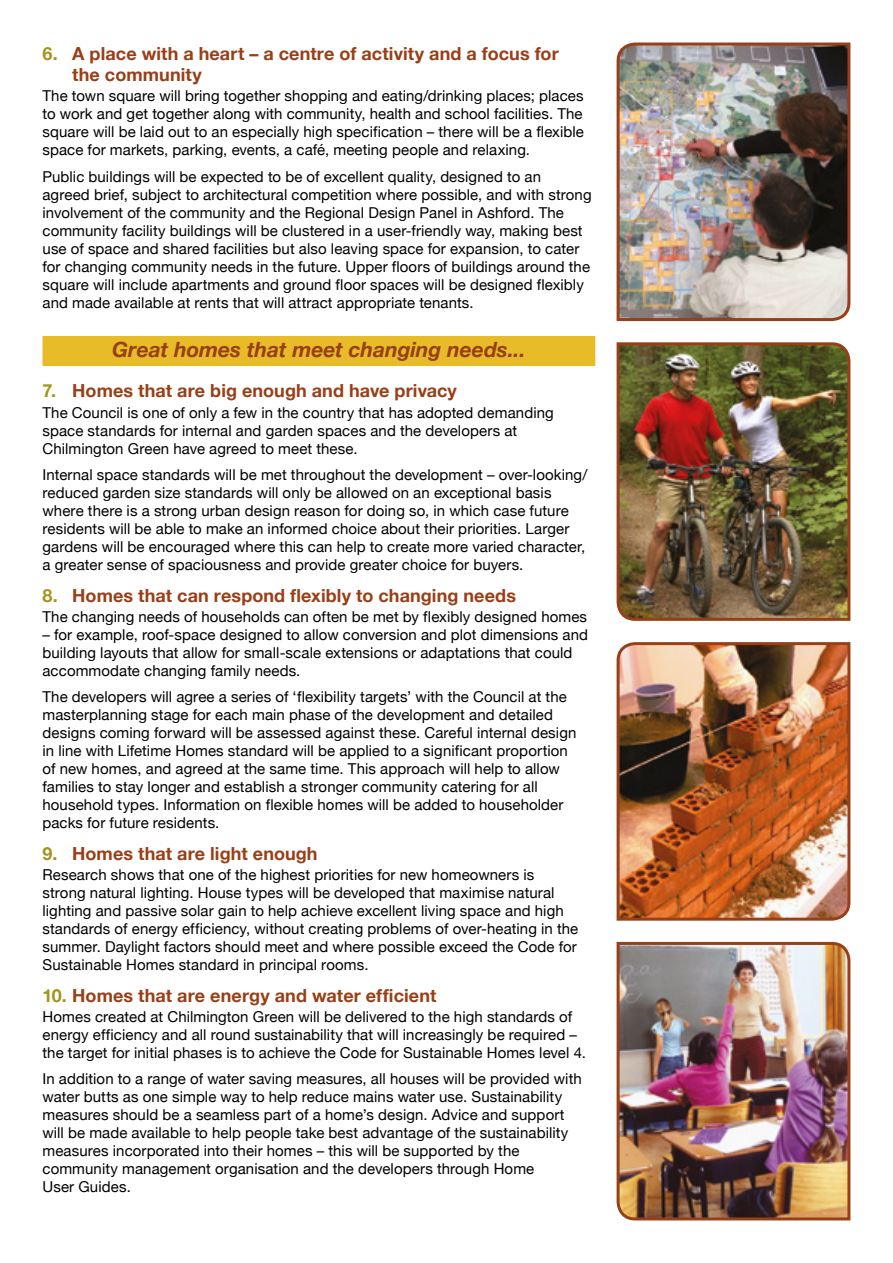
<style>
.page{position:relative;width:893px;height:1263px;background:#fff}
.page>*{position:absolute;margin:0;border:0;box-sizing:border-box;transform-origin:0 0}
.t1{font:italic 700 21px "Helvetica Neue";letter-spacing:-.005em;color:#983f17}
.t2{font:700 18px/21px "Helvetica Neue";letter-spacing:.005em;color:#983f17}
.t3{font:15px/18px "Helvetica Neue";letter-spacing:.005em;color:#000}
.s1{color:#a5931e}
</style>
<div class="page">
<div style="left:43px;top:336px;width:552px;height:30px;background:#e7bc28"></div>
<img style="left:616px;top:342px;width:235px;height:279px">
<img style="left:616px;top:42px;width:235px;height:280px">
<img style="left:616px;top:941px;width:235px;height:280px">
<img style="left:616px;top:642px;width:235px;height:279px">
<p class="t2" style="left:72px;top:43px;width:488px;text-indent:-30px"><span class="s1">6.</span> A place with a heart – a centre of activity and a focus for the community</p>
<p class="t3" style="left:43px;top:87px;width:543px;text-align:justify">The town square will bring together shopping and eating/drinking places; places to work and get together along with community, health and school facilities. The square will be laid out to an especially high specification – there will be a flexible space for markets, parking, events, a café, meeting people and relaxing.</p>
<p class="t3" style="left:43px;top:167px;width:551px">Public buildings will be expected to be of excellent quality, designed to an agreed brief, subject to architectural competition where possible, and with strong involvement of the community and the Regional Design Panel in Ashford. The community facility buildings will be clustered in a user-friendly way, making best use of space and shared facilities but also leaving space for expansion, to cater for changing community needs in the future. Upper floors of buildings around the square will include apartments and ground floor spaces will be designed flexibly and made available at rents that will attract appropriate tenants.</p>
<h1 class="t1" style="left:112px;top:337px;width:415px">Great homes that meet changing needs...</h1>
<p class="t2" style="left:43px;top:380px;width:416px"><span class="s1">7.</span> Homes that are big enough and have privacy</p>
<p class="t3" style="left:43px;top:403px;width:513px">The Council is one of only a few in the country that has adopted demanding space standards for internal and garden spaces and the developers at<br>Chilmington Green have agreed to meet these.</p>
<p class="t3" style="left:43px;top:465px;width:546px">Internal space standards will be met throughout the development – over-looking/ reduced garden size standards will only be allowed on an exceptional basis where there is a strong urban design reason for doing so, in which case future residents will be able to make an informed choice about their priorities. Larger gardens will be encouraged where this can help to create more varied character, a greater sense of spaciousness and provide greater choice for buyers.</p>
<p class="t2" style="left:43px;top:584px;width:475px"><span class="s1">8.</span> Homes that can respond flexibly to changing needs</p>
<p class="t3" style="left:43px;top:607px;width:546px">The changing needs of households can often be met by flexibly designed homes</p>
<p class="t3" style="left:43px;top:625px;width:547px">– for example, roof-space designed to allow conversion and plot dimensions and building layouts that allow for small-scale extensions or adaptations that could accommodate changing family needs.</p>
<p class="t3" style="left:43px;top:688px;width:535px">The developers will agree a series of ‘flexibility targets’ with the Council at the masterplanning stage for each main phase of the development and detailed designs coming forward will be assessed against these. Careful internal design in line with Lifetime Homes standard will be applied to a significant proportion of new homes, and agreed at the same time. This approach will help to allow families to stay longer and establish a stronger community catering for all household types. Information on flexible homes will be added to householder packs for future residents.</p>
<p class="t2" style="left:43px;top:843px;width:277px"><span class="s1">9.</span> Homes that are light enough</p>
<p class="t3" style="left:43px;top:865px;width:537px">Research shows that one of the highest priorities for new homeowners is strong natural lighting. House types will be developed that maximise natural lighting and passive solar gain to help achieve excellent living space and high standards of energy efficiency, without creating problems of over-heating in the summer. Daylight factors should meet and where possible exceed the Code for Sustainable Homes standard in principal rooms.</p>
<p class="t2" style="left:43px;top:984px;width:395px"><span class="s1">10.</span> Homes that are energy and water efficient</p>
<p class="t3" style="left:43px;top:1007px;width:545px">Homes created at Chilmington Green will be delivered to the high standards of energy efficiency and all round sustainability that will increasingly be required – the target for initial phases is to achieve the Code for Sustainable Homes level 4.</p>
<p class="t3" style="left:43px;top:1070px;width:541px">In addition to a range of water saving measures, all houses will be provided with water butts as one simple way to help reduce mains water use. Sustainability measures should be a seamless part of a home’s design. Advice and support will be made available to help people take best advantage of the sustainability measures incorporated into their homes – this will be supported by the community management organisation and the developers through Home<br>User Guides.</p>
</div>
